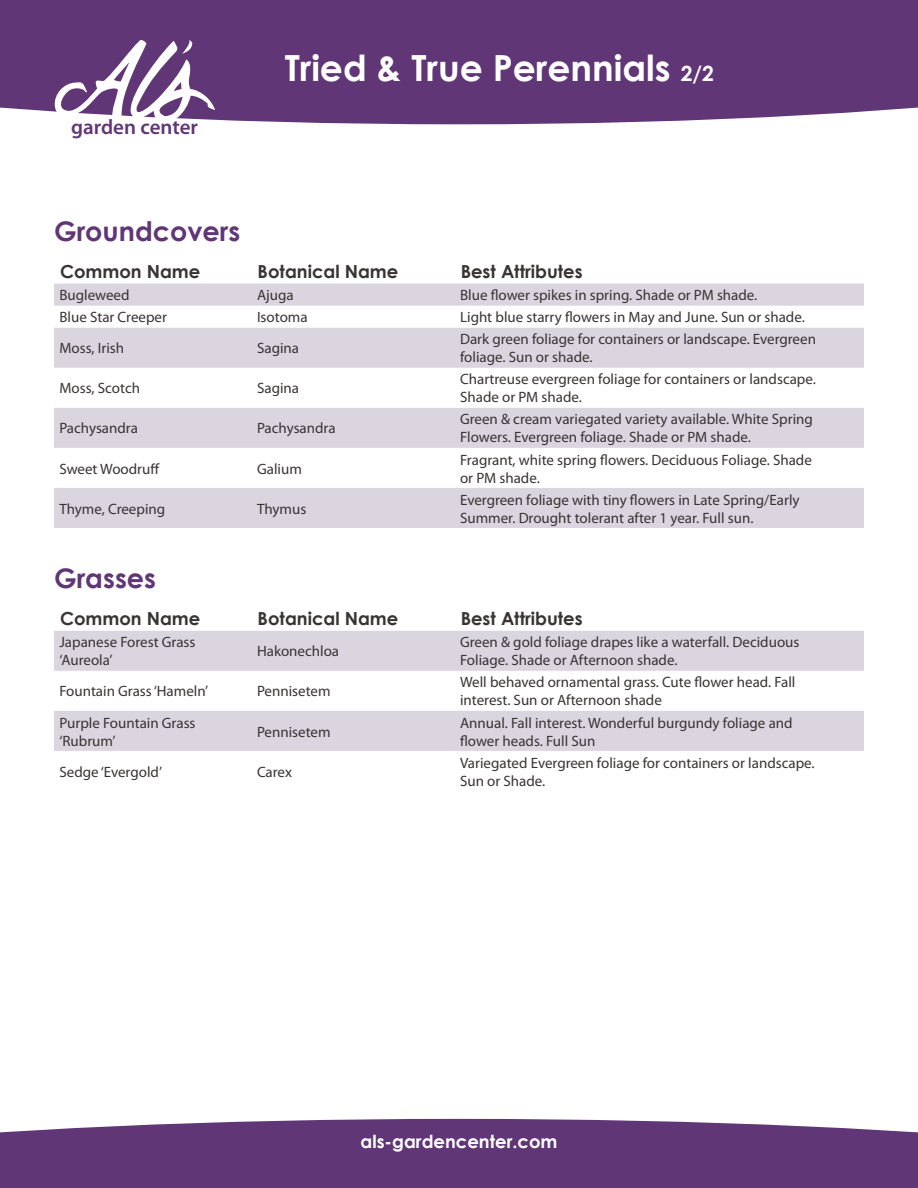
<style>
.page{position:relative;width:918px;height:1188px;background:#fff}
.page>*{position:absolute;margin:0;border:0;box-sizing:border-box;transform-origin:0 0}
.t1{font:700 36px "Century Gothic";color:#fff}
.t2{font:700 27px "Century Gothic";color:#603676}
.t3{font:600 21px "Myriad Pro";color:#603676}
.t4{font:700 18px "Century Gothic";color:#383433}
.t5{font:700 18px "Century Gothic";color:#fff}
.t6{font:15px/18px "Myriad Pro";color:#383433}
.s1{font-size:21px}
</style>
<div class="page">
<div style="left:0;top:0;width:918px;height:124px;background:#603676"></div>
<div style="left:0;top:1119px;width:918px;height:69px;background:#603676"></div>
<svg style="left:54px;top:39px;width:161px;height:85px"></svg>
<svg style="left:54px;top:284px;width:810px;height:244px;fill:#dbd5e0"></svg>
<svg style="left:54px;top:631px;width:810px;height:120px;fill:#dbd5e0"></svg>
<h3 class="t3" style="left:71px;top:114px;width:128px">garden center</h3>
<h1 class="t1" style="left:285px;top:41px;width:431px">Tried &amp; True Perennials <span class="s1">2/2</span></h1>
<h2 class="t2" style="left:54px;top:210px;width:188px">Groundcovers</h2>
<p class="t4" style="left:60px;top:257px;width:142px">Common Name</p>
<p class="t4" style="left:258px;top:257px;width:142px">Botanical Name</p>
<p class="t4" style="left:461px;top:257px;width:124px">Best Attributes</p>
<p class="t6" style="left:59px;top:286px;width:72px">Bugleweed</p>
<p class="t6" style="left:257px;top:286px;width:38px">Ajuga</p>
<p class="t6" style="left:460px;top:286px;width:299px">Blue flower spikes in spring. Shade or PM shade.</p>
<p class="t6" style="left:59px;top:308px;width:109px">Blue Star Creeper</p>
<p class="t6" style="left:257px;top:308px;width:52px">Isotoma</p>
<p class="t6" style="left:460px;top:308px;width:346px">Light blue starry flowers in May and June. Sun or shade.</p>
<p class="t6" style="left:59px;top:339px;width:66px">Moss, Irish</p>
<p class="t6" style="left:257px;top:339px;width:44px">Sagina</p>
<p class="t6" style="left:460px;top:330px;width:357px">Dark green foliage for containers or landscape. Evergreen foliage. Sun or shade.</p>
<p class="t6" style="left:59px;top:379px;width:82px">Moss, Scotch</p>
<p class="t6" style="left:257px;top:379px;width:44px">Sagina</p>
<p class="t6" style="left:460px;top:370px;width:357px">Chartreuse evergreen foliage for containers or landscape.<br>Shade or PM shade.</p>
<p class="t6" style="left:59px;top:419px;width:80px">Pachysandra</p>
<p class="t6" style="left:257px;top:419px;width:80px">Pachysandra</p>
<p class="t6" style="left:460px;top:410px;width:354px">Green &amp; cream variegated variety available. White Spring<br>Flowers. Evergreen foliage. Shade or PM shade.</p>
<p class="t6" style="left:59px;top:459px;width:102px">Sweet Woodruff</p>
<p class="t6" style="left:257px;top:459px;width:46px">Galium</p>
<p class="t6" style="left:460px;top:450px;width:353px">Fragrant, white spring flowers. Deciduous Foliage. Shade or PM shade.</p>
<p class="t6" style="left:59px;top:499px;width:107px">Thyme, Creeping</p>
<p class="t6" style="left:257px;top:499px;width:51px">Thymus</p>
<p class="t6" style="left:460px;top:490px;width:341px">Evergreen foliage with tiny flowers in Late Spring/Early<br>Summer. Drought tolerant after 1 year. Full sun.</p>
<h2 class="t2" style="left:54px;top:557px;width:104px">Grasses</h2>
<p class="t4" style="left:60px;top:605px;width:142px">Common Name</p>
<p class="t4" style="left:258px;top:605px;width:142px">Botanical Name</p>
<p class="t4" style="left:461px;top:605px;width:124px">Best Attributes</p>
<p class="t6" style="left:59px;top:633px;width:138px">Japanese Forest Grass ‘Aureola’</p>
<p class="t6" style="left:257px;top:642px;width:84px">Hakonechloa</p>
<p class="t6" style="left:460px;top:633px;width:341px">Green &amp; gold foliage drapes like a waterfall. Deciduous<br>Foliage. Shade or Afternoon shade.</p>
<p class="t6" style="left:59px;top:682px;width:150px">Fountain Grass ‘Hameln’</p>
<p class="t6" style="left:257px;top:682px;width:75px">Pennisetem</p>
<p class="t6" style="left:460px;top:673px;width:337px">Well behaved ornamental grass. Cute flower head. Fall interest. Sun or Afternoon shade</p>
<p class="t6" style="left:59px;top:713px;width:138px">Purple Fountain Grass ‘Rubrum’</p>
<p class="t6" style="left:257px;top:722px;width:75px">Pennisetem</p>
<p class="t6" style="left:460px;top:713px;width:334px">Annual. Fall interest. Wonderful burgundy foliage and flower heads. Full Sun</p>
<p class="t6" style="left:59px;top:762px;width:104px">Sedge ‘Evergold’</p>
<p class="t6" style="left:257px;top:762px;width:36px">Carex</p>
<p class="t6" style="left:460px;top:753px;width:356px">Variegated Evergreen foliage for containers or landscape.<br>Sun or Shade.</p>
<p class="t5" style="left:361px;top:1127px;width:198px">als-gardencenter.com</p>
</div>
